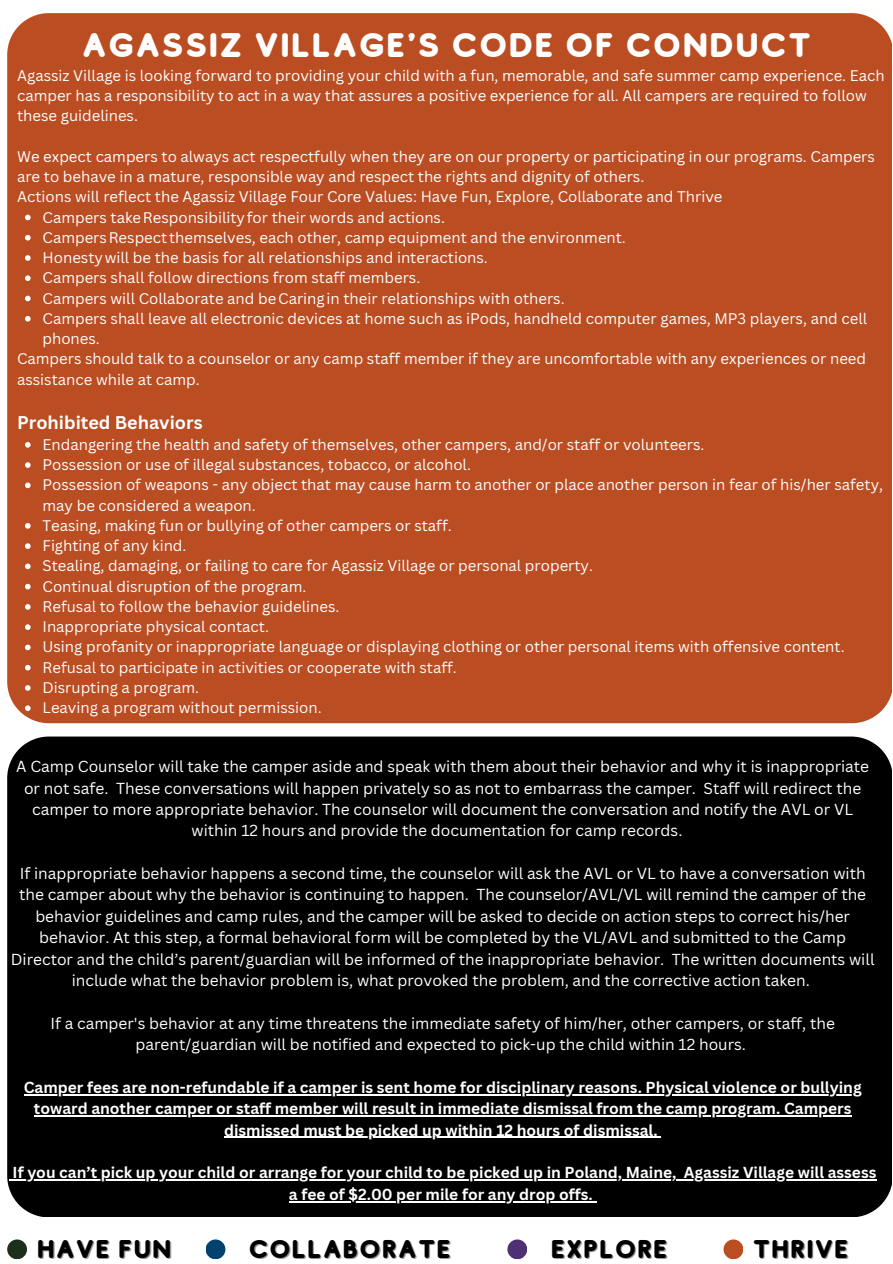
<style>
.page{position:relative;width:893px;height:1264px;background:#fff}
.page>*{position:absolute;margin:0;border:0;box-sizing:border-box;transform-origin:0 0}
.t1{font:33.75px "Studly";color:#fff}
.t2{font:25.35px "Studly";color:#000}
.t3{font:700 18px "Canva Sans";color:#fff}
.t4{font:15.45px/21.3px "Canva Sans";color:#fff;text-align:center}
.t5{font:700 15.45px/21.3px "Canva Sans";color:#fff;text-align:center}
.t6{font:15px/20.2px "Canva Sans";color:#fff}
</style>
<div class="page">
<div style="left:7px;top:1239px;width:20px;height:20px;background:#1c2f1b;border-radius:50%"></div>
<div style="left:205px;top:1239px;width:20px;height:20px;background:#01416e;border-radius:50%"></div>
<div style="left:507px;top:1239px;width:20px;height:20px;background:#4e3173;border-radius:50%"></div>
<div style="left:723px;top:1239px;width:20px;height:20px;background:#bb4d23;border-radius:50%"></div>
<div style="left:7px;top:13px;width:885px;height:710px;background:#bb4d23"></div>
<svg style="left:25px;top:215px;width:6px;height:5px"></svg>
<svg style="left:25px;top:235px;width:6px;height:5px"></svg>
<svg style="left:25px;top:255px;width:6px;height:6px"></svg>
<svg style="left:25px;top:275px;width:6px;height:6px"></svg>
<svg style="left:25px;top:296px;width:6px;height:5px"></svg>
<svg style="left:25px;top:316px;width:6px;height:5px"></svg>
<svg style="left:25px;top:442px;width:6px;height:5px"></svg>
<svg style="left:25px;top:462px;width:6px;height:6px"></svg>
<svg style="left:25px;top:482px;width:6px;height:6px"></svg>
<svg style="left:25px;top:523px;width:6px;height:5px"></svg>
<svg style="left:25px;top:543px;width:6px;height:6px"></svg>
<svg style="left:25px;top:563px;width:6px;height:6px"></svg>
<svg style="left:25px;top:584px;width:6px;height:5px"></svg>
<svg style="left:25px;top:604px;width:6px;height:5px"></svg>
<svg style="left:25px;top:624px;width:6px;height:6px"></svg>
<svg style="left:25px;top:644px;width:6px;height:6px"></svg>
<svg style="left:25px;top:665px;width:6px;height:5px"></svg>
<svg style="left:25px;top:685px;width:6px;height:5px"></svg>
<svg style="left:25px;top:705px;width:6px;height:6px"></svg>
<div style="left:7px;top:736px;width:884px;height:481px;background:#000"></div>
<hr style="left:24px;top:1094px;width:837px;height:1px;background:#fff">
<hr style="left:34px;top:1115px;width:817px;height:1px;background:#fff">
<hr style="left:224px;top:1136px;width:433px;height:1px;background:#fff">
<hr style="left:13px;top:1179px;width:663px;height:1px;background:#fff">
<hr style="left:683px;top:1179px;width:193px;height:1px;background:#fff">
<hr style="left:289px;top:1200px;width:303px;height:2px;background:#fff">
<p class="t1" style="left:81px;top:27px;width:732px">AGASSIZ VILLAGE'S CODE OF CONDUCT</p>
<p class="t6" style="left:17px;top:65px;width:869px">Agassiz Village is looking forward to providing your child with a fun, memorable, and safe summer camp experience. Each camper has a responsibility to act in a way that assures a positive experience for all. All campers are required to follow these guidelines.</p>
<p class="t6" style="left:17px;top:146px;width:859px">We expect campers to always act respectfully when they are on our property or participating in our programs. Campers are to behave in a mature, responsible way and respect the rights and dignity of others.</p>
<p class="t6" style="left:17px;top:186px;width:707px">Actions will reflect the Agassiz Village Four Core Values: Have Fun, Explore, Collaborate and Thrive</p>
<p class="t6" style="left:43px;top:206px;width:404px">Campers takeResponsibilityfor their words and actions.</p>
<p class="t6" style="left:43px;top:227px;width:585px">CampersRespect themselves, each other, camp equipment and the environment.</p>
<p class="t6" style="left:43px;top:247px;width:447px">Honestywill be the basis for all relationships and interactions.</p>
<p class="t6" style="left:43px;top:267px;width:379px">Campers shall follow directions from staff members.</p>
<p class="t6" style="left:43px;top:287px;width:523px">Campers will Collaborate and beCaringin their relationships with others.</p>
<p class="t6" style="left:43px;top:308px;width:826px">Campers shall leave all electronic devices at home such as iPods, handheld computer games, MP3 players, and cell phones.</p>
<p class="t6" style="left:17px;top:348px;width:850px">Campers should talk to a counselor or any camp staff member if they are uncomfortable with any experiences or need assistance while at camp.</p>
<p class="t3" style="left:17px;top:409px;width:187px">Prohibited Behaviors</p>
<p class="t6" style="left:43px;top:434px;width:663px">Endangering the health and safety of themselves, other campers, and/or staff or volunteers.</p>
<p class="t6" style="left:43px;top:454px;width:430px">Possession or use of illegal substances, tobacco, or alcohol.</p>
<p class="t6" style="left:43px;top:474px;width:842px">Possession of weapons - any object that may cause harm to another or place another person in fear of his/her safety, may be considered a weapon.</p>
<p class="t6" style="left:43px;top:515px;width:410px">Teasing, making fun or bullying of other campers or staff.</p>
<p class="t6" style="left:43px;top:535px;width:145px">Fighting of any kind.</p>
<p class="t6" style="left:43px;top:555px;width:552px">Stealing, damaging, or failing to care for Agassiz Village or personal property.</p>
<p class="t6" style="left:43px;top:575px;width:265px">Continual disruption of the program.</p>
<p class="t6" style="left:43px;top:596px;width:298px">Refusal to follow the behavior guidelines.</p>
<p class="t6" style="left:43px;top:616px;width:228px">Inappropriate physical contact.</p>
<p class="t6" style="left:43px;top:636px;width:803px">Using profanity or inappropriate language or displaying clothing or other personal items with offensive content.</p>
<p class="t6" style="left:43px;top:656px;width:416px">Refusal to participate in activities or cooperate with staff.</p>
<p class="t6" style="left:43px;top:677px;width:158px">Disrupting a program.</p>
<p class="t6" style="left:43px;top:697px;width:280px">Leaving a program without permission.</p>
<p class="t4" style="left:16px;top:755px;width:854px">A Camp Counselor will take the camper aside and speak with them about their behavior and why it is inappropriate</p>
<p class="t4" style="left:24px;top:776px;width:838px">or not safe. These conversations will happen privately so as not to embarrass the camper. Staff will redirect the</p>
<p class="t4" style="left:32px;top:798px;width:822px">camper to more appropriate behavior. The counselor will document the conversation and notify the AVL or VL</p>
<p class="t4" style="left:191px;top:819px;width:492px">within 12 hours and provide the documentation for camp records.</p>
<p class="t4" style="left:11px;top:862px;width:865px">If inappropriate behavior happens a second time, the counselor will ask the AVL or VL to have a conversation with the camper about why the behavior is continuing to happen. The counselor/AVL/VL will remind the camper of the behavior guidelines and camp rules, and the camper will be asked to decide on action steps to correct his/her behavior. At this step, a formal behavioral form will be completed by the VL/AVL and submitted to the Camp Director and the child’s parent/guardian will be informed of the inappropriate behavior. The written documents will include what the behavior problem is, what provoked the problem, and the corrective action taken.</p>
<p class="t4" style="left:50px;top:1012px;width:786px">If a camper's behavior at any time threatens the immediate safety of him/her, other campers, or staff, the parent/guardian will be notified and expected to pick-up the child within 12 hours.</p>
<p class="t5" style="left:24px;top:1076px;width:839px">Camper fees are non-refundable if a camper is sent home for disciplinary reasons. Physical violence or bullying toward another camper or staff member will result in immediate dismissal from the camp program. Campers dismissed must be picked up within 12 hours of dismissal.</p>
<p class="t5" style="left:13px;top:1161px;width:865px">If you can’t pick up your child or arrange for your child to be picked up in Poland, Maine, Agassiz Village will assess a fee of $2.00 per mile for any drop offs.</p>
<p class="t2" style="left:37px;top:1234px;width:137px">HAVE FUN</p>
<p class="t2" style="left:248px;top:1234px;width:205px">COLLABORATE</p>
<p class="t2" style="left:550px;top:1234px;width:119px">EXPLORE</p>
<p class="t2" style="left:752px;top:1234px;width:99px">THRIVE</p>
</div>
